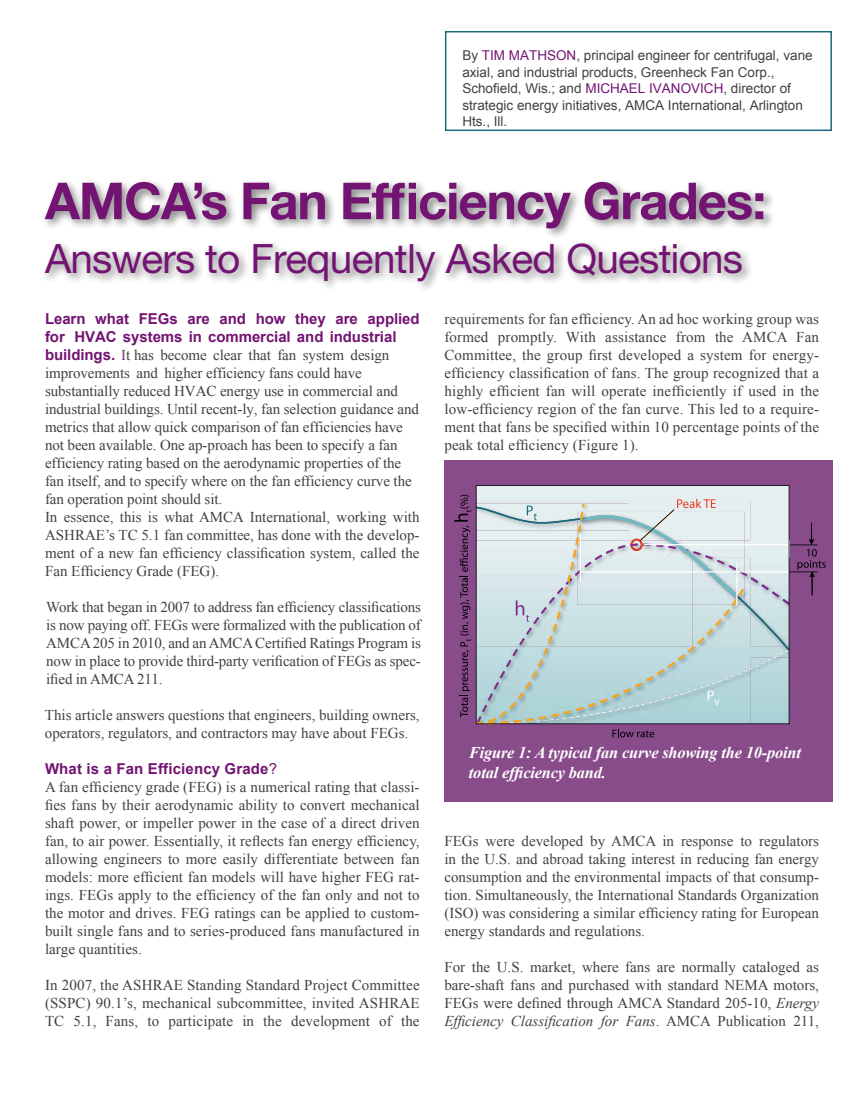
<style>
.page{position:relative;width:864px;height:1107px;background:#fff}
.page>*{position:absolute;margin:0;border:0;box-sizing:border-box;transform-origin:0 0}
.t1{font:700 51px "Helvetica Neue";letter-spacing:-.02em;color:#731472}
.t2{font:40.5px "Helvetica Neue";letter-spacing:-.02em;color:#731472}
.t3{font:italic 700 16.35px/19.6px "Times New Roman";letter-spacing:-.01em;color:#fff}
.t4{font:15px/18px "Times New Roman";color:#414042;text-align:justify}
.t5{font:700 15px/18px "Arial";letter-spacing:-.005em;color:#731472}
.t6{font:13.5px/16.5px "Arial";color:#414042}
.s1{color:#731472}
.s2{font-family:"Arial";font-weight:700;color:#731472}
.s3{color:#7c2f7c}
.s4{font-weight:400}
.s5{font-style:italic}
</style>
<div class="page">
<div style="left:445px;top:31px;width:387px;height:100px;border:2px solid #1c6c7c"></div>
<div style="left:41px;top:178px;width:735px;height:115px;background:#000;opacity:.5"></div>
<div style="left:444px;top:460px;width:388px;height:341px;background:#894c8b"></div>
<svg style="left:454px;top:486px;width:372px;height:251px"></svg>
<p class="t6" style="left:462px;top:47px;width:352px">By <span class="s1">TIM MATHSON</span>, principal engineer for centrifugal, vane axial, and industrial products, Greenheck Fan Corp., Schofield, Wis.; and <span class="s1">MICHAEL IVANOVICH</span>, director of strategic energy initiatives, AMCA International, Arlington Hts., Ill.</p>
<h1 class="t1" style="left:45px;top:169px;width:723px">AMCA’s Fan Efficiency Grades:</h1>
<h2 class="t2" style="left:45px;top:235px;width:700px">Answers to Frequently Asked Questions</h2>
<p class="t5" style="left:45px;top:310px;width:376px">Learn what FEGs are and how they are applied for HVAC systems in commercial and industrial</p>
<p class="t4" style="left:45px;top:346px;width:376px;text-align:left"><span class="s2">buildings.</span> <span class="s3">I</span>t has become clear that fan system design improvements and higher efficiency fans could have substantially reduced HVAC energy use in commercial and industrial buildings. Until recent-ly, fan selection guidance and metrics that allow quick comparison of fan efficiencies have not been available. One ap-proach has been to specify a fan efficiency rating based on the aerodynamic properties of the fan itself, and to specify where on the fan efficiency curve the fan operation point should sit.<br>In essence, this is what AMCA International, working with ASHRAE’s TC 5.1 fan committee, has done with the develop&shy;ment of a new fan efficiency classification system, called the Fan Efficiency Grade (FEG).</p>
<p class="t4" style="left:46px;top:598px;width:376px">Work that began in 2007 to address fan efficiency classifications is now paying off. FEGs were formalized with the publication of AMCA 205 in 2010, and an AMCA Certified Ratings Program is now in place to provide third-party verification of FEGs as spec&shy;ified in AMCA 211.</p>
<p class="t4" style="left:45px;top:706px;width:376px">This article answers questions that engineers, building owners, operators, regulators, and contractors may have about FEGs.</p>
<p class="t5" style="left:45px;top:760px;width:234px">What is a Fan Efficiency Grade<span class="s4">?</span></p>
<p class="t4" style="left:45px;top:778px;width:376px">A fan efficiency grade (FEG) is a numerical rating that classi&shy;fies fans by their aerodynamic ability to convert mechanical shaft power, or impeller power in the case of a direct driven fan, to air power. Essentially, it reflects fan energy efficiency, allowing engineers to more easily differentiate between fan models: more efficient fan models will have higher FEG rat&shy;ings. FEGs apply to the efficiency of the fan only and not to the motor and drives. FEG ratings can be applied to custom&shy;built single fans and to series-produced fans manufactured in large quantities.</p>
<p class="t4" style="left:45px;top:976px;width:376px">In 2007, the ASHRAE Standing Standard Project Committee (SSPC) 90.1’s, mechanical subcommittee, invited ASHRAE TC 5.1, Fans, to participate in the development of the</p>
<p class="t4" style="left:444px;top:310px;width:376px">requirements for fan efficiency. An ad hoc working group was formed promptly. With assistance from the AMCA Fan Committee, the group first developed a system for energy&shy;efficiency classification of fans. The group recognized that a highly efficient fan will operate inefficiently if used in the low-efficiency region of the fan curve. This led to a require&shy;ment that fans be specified within 10 percentage points of the peak total efficiency (Figure 1).</p>
<p class="t3" style="left:469px;top:743px;width:334px">Figure 1: A typical fan curve showing the 10-point total efficiency band.</p>
<p class="t4" style="left:444px;top:832px;width:376px">FEGs were developed by AMCA in response to regulators in the U.S. and abroad taking interest in reducing fan energy consumption and the environ mental impacts of that consump&shy;tion. Simultaneously, the International Standards Organization (ISO) was considering a similar efficiency rating for European energy standards and regulations.</p>
<p class="t4" style="left:444px;top:958px;width:376px">For the U.S. market, where fans are normally cataloged as bare-shaft fans and purchased with standard NEMA motors, FEGs were defined through AMCA Standard 205-10, <span class="s5">Energy Efficiency Classification for Fans</span>. AMCA Publication 211,</p>
</div>
